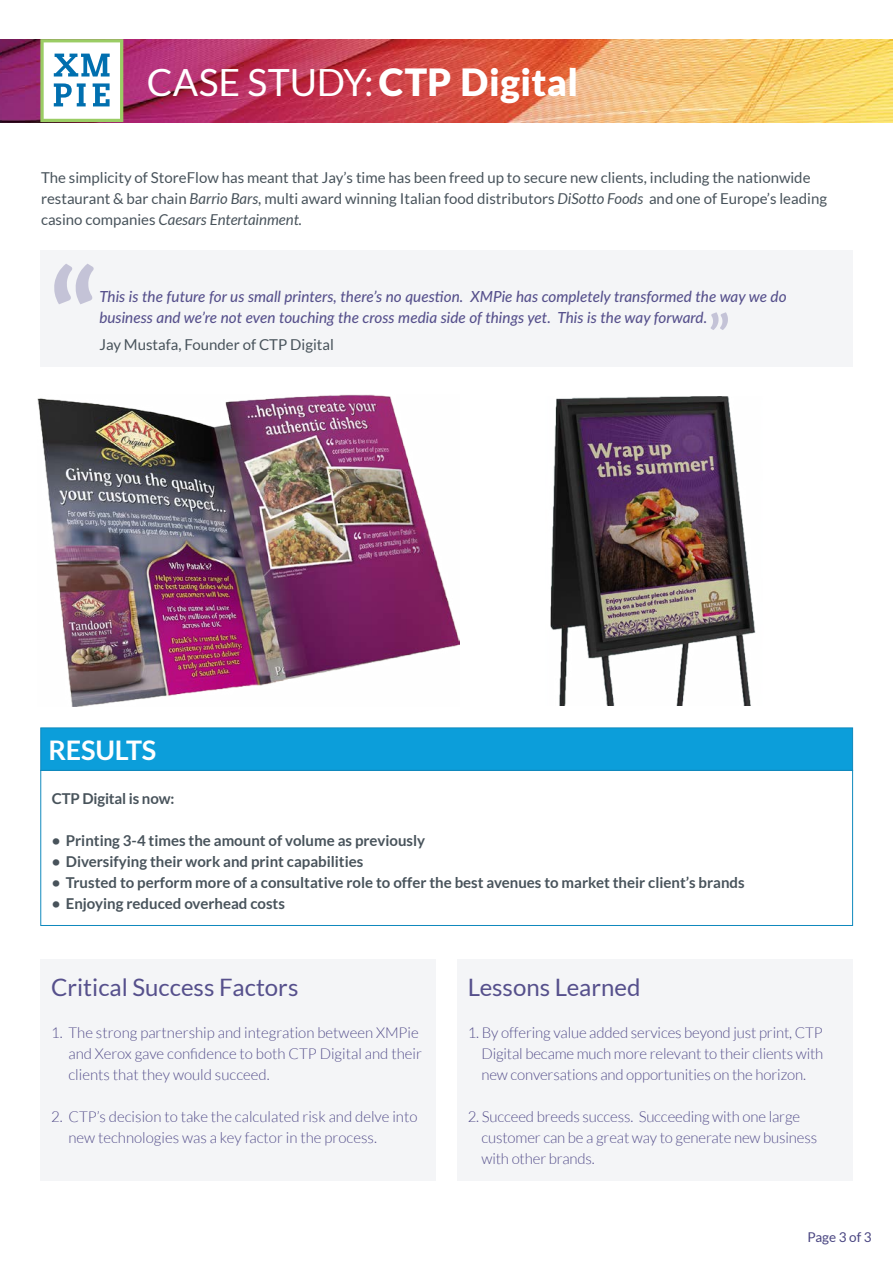
<style>
.page{position:relative;width:893px;height:1263px;background:#fff}
.page>*{position:absolute;margin:0;border:0;box-sizing:border-box;transform-origin:0 0}
.t1{font:37.5px "Lato";color:#fff}
.t2{font:700 27px "Lato";letter-spacing:-.01em;color:#fff}
.t3{font:24px "Lato";color:#56508c}
.t4{font:italic 500 15.3px/20.4px "Lato";color:#56508c}
.t5{font:300 15px/21px "Lato";color:#56508c}
.t6{font:15px/21px "Lato";color:#48535b}
.t7{font:700 15px "Lato";color:#48535b}
.t8{font:13.5px "Lato";color:#4a4682}
.s1{font-weight:900}
.s2{font-style:italic}
</style>
<div class="page">
<img style="left:0;top:39px;width:893px;height:83px">
<svg style="left:40px;top:39px;width:83px;height:83px"></svg>
<div style="left:40px;top:959px;width:396px;height:221px;background:#f4f5f7"></div>
<div style="left:457px;top:959px;width:396px;height:221px;background:#f4f5f7"></div>
<div style="left:40px;top:727px;width:813px;height:44px;background:#0c9eda;border:1px solid #0f89bd"></div>
<div style="left:40px;top:770px;width:813px;height:156px;border:1px solid #0f89bd"></div>
<div style="left:40px;top:250px;width:813px;height:117px;background:#f4f5f7"></div>
<svg style="left:54px;top:264px;width:40px;height:40px"></svg>
<svg style="left:711px;top:312px;width:17px;height:18px"></svg>
<img style="left:550px;top:396px;width:206px;height:310px">
<img style="left:37px;top:394px;width:422px;height:312px">
<h1 class="t1" style="left:147px;top:61px;width:433px">CASE STUDY:<span class="s1">CTP Digital</span></h1>
<p class="t6" style="left:41px;top:166px;width:787px">The simplicity of StoreFlow has meant that Jay’s time has been freed up to secure new clients, including the nationwide restaurant &amp; bar chain <span class="s2">Barrio Bars</span>, multi award winning Italian food distributors <span class="s2">DiSotto Foods</span> and one of Europe’s leading casino companies <span class="s2">Caesars Entertainment.</span></p>
<p class="t4" style="left:99px;top:286px;width:689px">This is the future for us small printers, there’s no question. XMPie has completely transformed the way we do business and we’re not even touching the cross media side of things yet. This is the way forward.</p>
<p class="t6" style="left:99px;top:334px;width:236px">Jay Mustafa, Founder of CTP Digital</p>
<h2 class="t2" style="left:49px;top:735px;width:109px">RESULTS</h2>
<p class="t7" style="left:52px;top:790px;width:124px">CTP Digital is now:</p>
<p class="t7" style="left:52px;top:832px;width:375px">• Printing 3-4 times the amount of volume as previously</p>
<p class="t7" style="left:52px;top:853px;width:313px">• Diversifying their work and print capabilities</p>
<p class="t7" style="left:52px;top:874px;width:694px">• Trusted to perform more of a consultative role to offer the best avenues to market their client’s brands</p>
<p class="t7" style="left:52px;top:895px;width:235px">• Enjoying reduced overhead costs</p>
<h3 class="t3" style="left:51px;top:973px;width:249px">Critical Success Factors</h3>
<p class="t5" style="left:68px;top:1022px;width:355px;text-indent:-17px">1. The strong partnership and integration between XMPie and Xerox gave confidence to both CTP Digital and their clients that they would succeed.</p>
<p class="t5" style="left:68px;top:1106px;width:351px;text-indent:-17px">2. CTP’s decision to take the calculated risk and delve into new technologies was a key factor in the process.</p>
<h3 class="t3" style="left:468px;top:973px;width:174px">Lessons Learned</h3>
<p class="t5" style="left:481px;top:1022px;width:343px;text-align:justify;text-indent:-14px">1. By offering value added services beyond just print, CTP Digital became much more relevant to their clients with new conversations and opportunities on the horizon.</p>
<p class="t5" style="left:481px;top:1106px;width:337px;text-indent:-14px">2. Succeed breeds success. Succeeding with one large customer can be a great way to generate new business with other brands.</p>
<p class="t8" style="left:807px;top:1229px;width:66px">Page 3 of 3</p>
</div>
